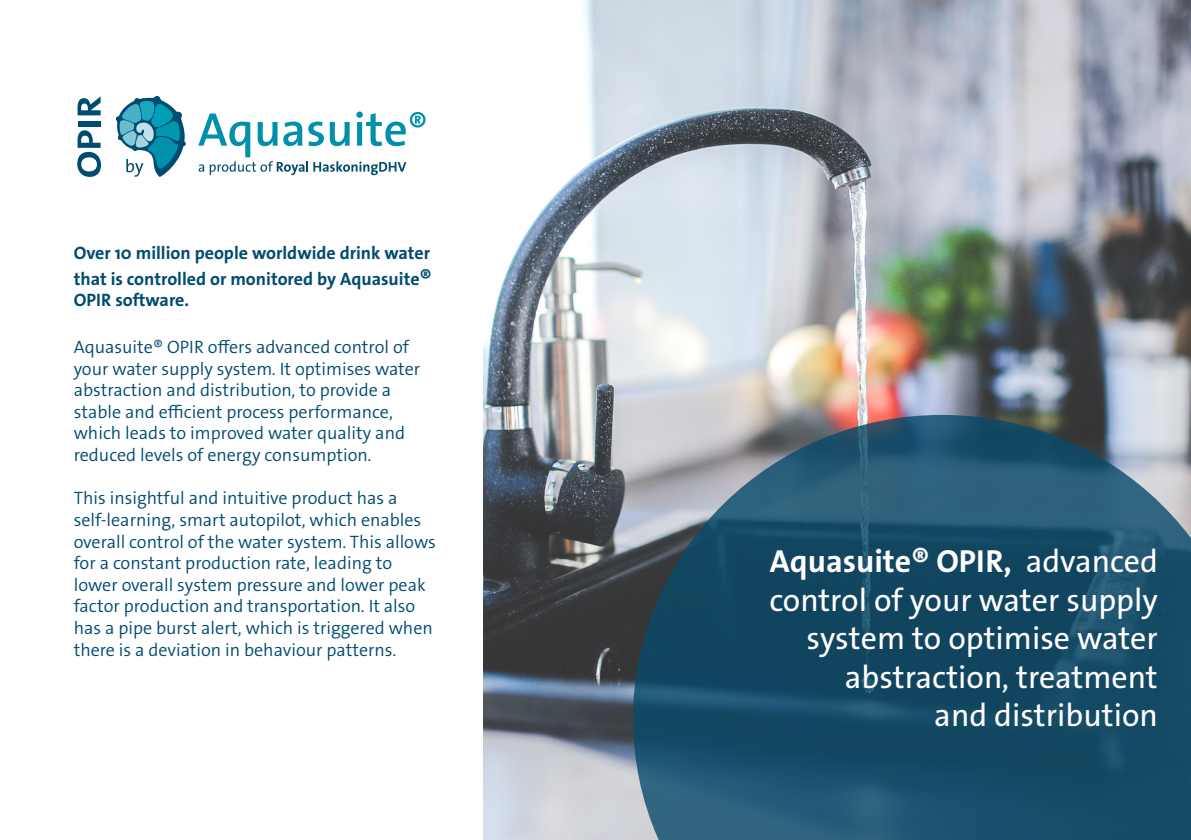
<style>
.page{position:relative;width:1191px;height:840px;background:#fff}
.page>*{position:absolute;margin:0;border:0;box-sizing:border-box;transform-origin:0 0}
.t1{font:32px/38.4px "The Sans Os F";color:#fff;text-align:right}
.t2{font:300 18px/21.6px "The Sans Os F";color:#004b70}
.t3{font:700 18px/21.6px "The Sans Os F";color:#004b70}
.s1{font-size:21px;color:#094d6e}
.s2{color:#094d6e}
.s3{font-weight:700}
</style>
<div class="page">
<img style="left:484px;top:0;width:707px;height:839px">
<svg style="left:633px;top:414px;width:558px;height:425px;background:#2b5870"></svg>
<svg style="left:198px;top:111px;width:227px;height:64px"></svg>
<svg style="left:77px;top:130px;width:24px;height:47px"></svg>
<div style="left:78px;top:122px;width:23px;height:5px;background:#004b70"></div>
<svg style="left:77px;top:96px;width:24px;height:19px"></svg>
<svg style="left:116px;top:96px;width:70px;height:81px"></svg>
<p class="t3" style="left:74px;top:242px;width:358px">Over 10 million people worldwide drink water</p>
<p class="t3" style="left:74px;top:267px;width:359px">that is controlled or monitored by Aquasuite<span class="s1">®<br></span>OPIR software.</p>
<p class="t2" style="left:74px;top:336px;width:348px">Aquasuite<span class="s2">®</span> OPIR offers advanced control of your water supply system. It optimises water abstraction and distribution, to provide a</p>
<p class="t2" style="left:74px;top:401px;width:333px">stable and efficient process performance, which leads to improved water quality and reduced levels of energy consumption.</p>
<p class="t2" style="left:74px;top:487px;width:363px">This insightful and intuitive product has a self-learning, smart autopilot, which enables overall control of the water system. This allows for a constant production rate, leading to lower overall system pressure and lower peak factor production and transportation. It also has a pipe burst alert, which is triggered when there is a deviation in behaviour patterns.</p>
<p class="t1" style="left:769px;top:542px;width:390px"><span class="s3">Aquasuite® OPIR,</span> advanced control of your water supply system to optimise water</p>
<p class="t1" style="left:845px;top:657px;width:314px">abstraction, treatment</p>
<p class="t1" style="left:934px;top:696px;width:225px">and distribution</p>
</div>
